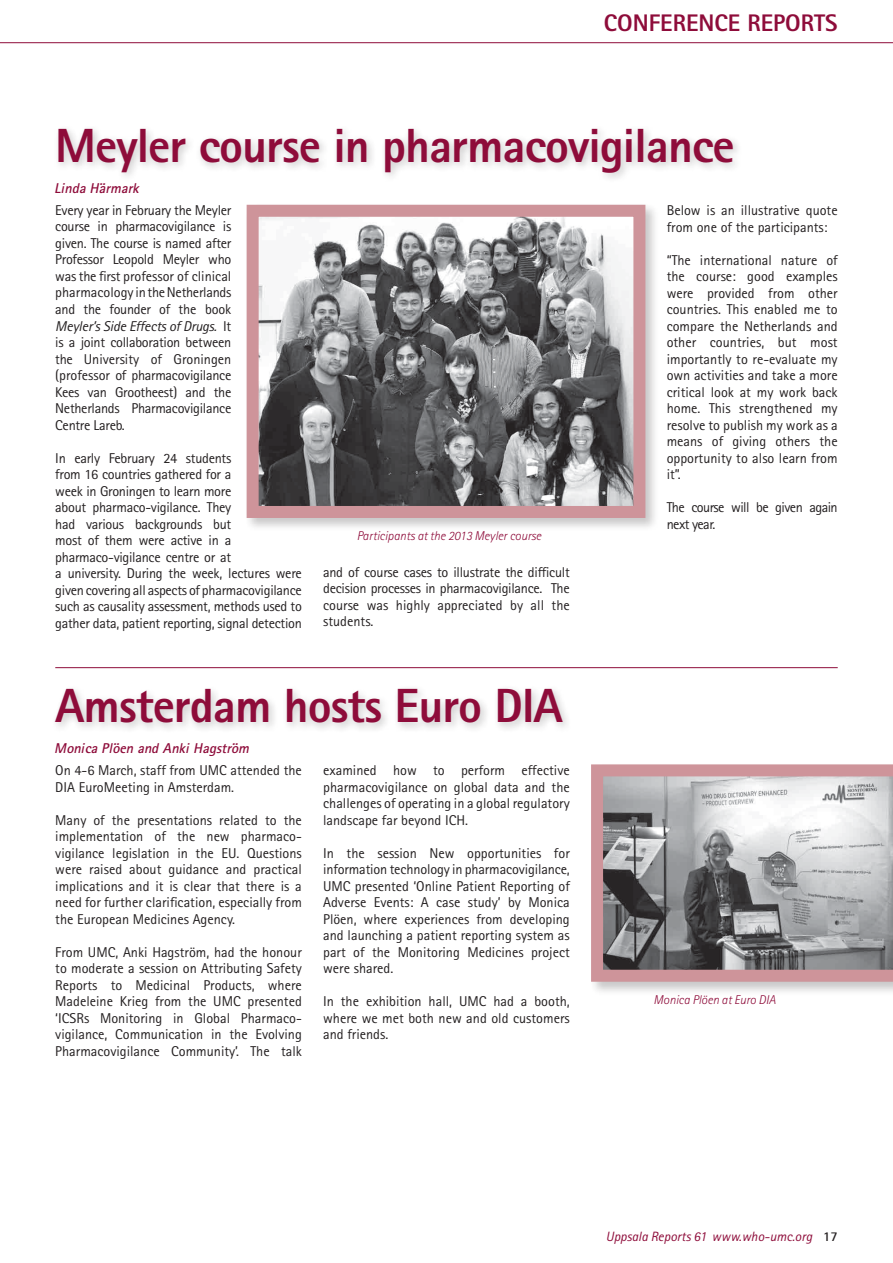
<style>
.page{position:relative;width:893px;height:1263px;background:#fff}
.page>*{position:absolute;margin:0;border:0;box-sizing:border-box;transform-origin:0 0}
.t1{font:800 48px "Rotis Sans Serif";letter-spacing:-.02em;color:#8e0c3a}
.t2{font:800 24px "Rotis Sans Serif";color:#8e0c3a}
.t3{font:14.25px/16.5px "Rotis Sans Serif";color:#231f20;text-align:justify}
.t4{font:14.25px/16.5px "Rotis Sans Serif";letter-spacing:-.02em;color:#231f20}
.t5{font:italic 700 14.25px "Rotis Sans Serif";color:#8e0c3a}
.t6{font:14.25px/16.5px "Rotis Sans Serif";letter-spacing:-.04em;color:#231f20}
.t7{font:italic 13.5px "Rotis Sans Serif";color:#8e0c3a}
.t8{font:italic 300 12.75px "Rotis Sans Serif";color:#8e0c3a}
.s1{font-style:italic}
.s2{font-weight:700;font-style:normal;color:#231f20}
</style>
<div class="page">
<hr style="left:0;top:42px;width:893px;height:1px;background:#8e0c3a">
<div style="left:54px;top:124px;width:689px;height:60px;background:#231f20;opacity:.25"></div>
<div style="left:51px;top:684px;width:522px;height:50px;background:#231f20;opacity:.25"></div>
<div style="left:244px;top:202px;width:416px;height:330px;background:#231f20;opacity:.25"></div>
<img style="left:260px;top:218px;width:372px;height:287px">
<div style="left:247px;top:205px;width:398px;height:313px;border:12px solid #ce949a"></div>
<div style="left:589px;top:762px;width:304px;height:234px;background:#231f20;opacity:.25"></div>
<svg style="left:591px;top:764px;width:302px;height:218px;background:#a8a0a2"></svg>
<hr style="left:55px;top:667px;width:783px;height:1px;background:#8e0c3a">
<h2 class="t2" style="left:604px;top:7px;width:235px">CONFERENCE REPORTS</h2>
<h1 class="t1" style="left:55px;top:115px;width:681px">Meyler course in pharmacovigilance</h1>
<p class="t5" style="left:55px;top:179px;width:86px">Linda Härmark</p>
<p class="t3" style="left:55px;top:202px;width:178px">Every year in February the Meyler course in pharmacovigilance is given. The course is named after Professor Leopold Meyler who was the first professor of clinical pharmacology in the Netherlands and the founder of the book <span class="s1">Meyler’s Side Effects of Drugs.</span> It is a joint collaboration between the University of Groningen (professor of pharmacovigilance Kees van Grootheest) and the Netherlands Pharmacovigilance Centre Lareb.</p>
<p class="t4" style="left:55px;top:449px;width:248px">In early February 24 students<br>from 16 countries gathered for a<br>week in Groningen to learn more<br>about pharmaco-vigilance. They<br>had various backgrounds but<br>most of them were active in a pharmaco-vigilance centre or at<br>a university. During the week, lectures were given covering all aspects of pharmacovigilance such as causality assessment, methods used to gather data, patient reporting, signal detection</p>
<p class="t8" style="left:357px;top:528px;width:186px">Participants at the 2013 Meyler course</p>
<p class="t3" style="left:323px;top:564px;width:248px">and of course cases to illustrate the difficult decision processes in pharmacovigilance. The course was highly appreciated by all the students.</p>
<h1 class="t1" style="left:55px;top:675px;width:509px">Amsterdam hosts Euro DIA</h1>
<p class="t5" style="left:55px;top:739px;width:196px">Monica Plöen and Anki Hagström</p>
<p class="t3" style="left:55px;top:762px;width:248px">On 4-6 March, staff from UMC attended the<br>DIA EuroMeeting in Amsterdam.</p>
<p class="t3" style="left:55px;top:812px;width:248px">Many of the presentations related to the implementation of the new pharmaco&shy;vigilance legislation in the EU. Questions were raised about guidance and practical implications and it is clear that there is a need for further clarification, especially from the European Medicines Agency.</p>
<p class="t3" style="left:55px;top:944px;width:248px">From UMC, Anki Hagström, had the honour to moderate a session on Attributing Safety Reports to Medicinal Products, where Madeleine Krieg from the UMC presented ‘ICSRs Monitoring in Global Pharmaco&shy;vigilance, Communication in the Evolving Pharmacovigilance Community’. The talk</p>
<p class="t3" style="left:323px;top:762px;width:248px">examined how to perform effective pharmacovigilance on global data and the challenges of operating in a global regulatory landscape far beyond ICH.</p>
<p class="t3" style="left:323px;top:845px;width:248px">In the session New opportunities for information technology in pharmacovigilance, UMC presented ‘Online Patient Reporting of Adverse Events: A case study’ by Monica Plöen, where experiences from developing and launching a patient reporting system as part of the Monitoring Medicines project were shared.</p>
<p class="t3" style="left:323px;top:993px;width:248px">In the exhibition hall, UMC had a booth, where we met both new and old customers and friends.</p>
<p class="t3" style="left:667px;top:202px;width:173px">Below is an illustrative quote from one of the participants:</p>
<p class="t3" style="left:667px;top:251px;width:173px">“The international nature of the course: good examples were provided from other countries. This enabled me to compare the Netherlands and other countries, but most importantly to re-evaluate my own activities and take a more critical look at my work back home. This strengthened my resolve to publish my work as a means of giving others the opportunity to also learn from it”.</p>
<p class="t6" style="left:667px;top:499px;width:173px">The course will be given again next year.</p>
<p class="t8" style="left:654px;top:993px;width:124px">Monica Plöen at Euro DIA</p>
<p class="t7" style="left:606px;top:1228px;width:233px">Uppsala Reports 61 www.who-umc.org <span class="s2">17</span></p>
</div>
